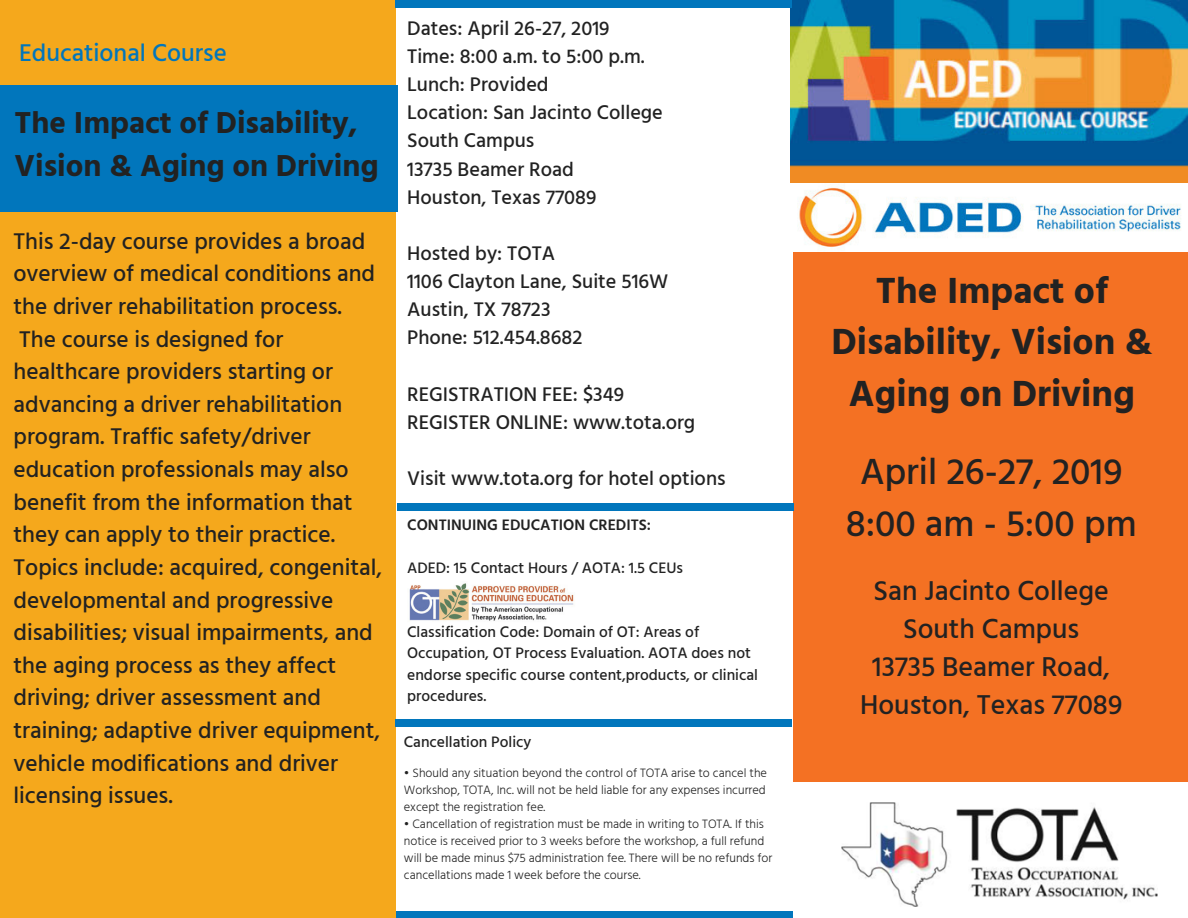
<style>
.page{position:relative;width:1188px;height:918px;background:#fff}
.page>*{position:absolute;margin:0;border:0;box-sizing:border-box;transform-origin:0 0}
.t1{font:700 37.35px/51.8px "Hind Guntur";color:#222;text-align:center}
.t2{font:500 37.35px/51.8px "Hind Guntur";color:#222;text-align:center}
.t3{font:700 31.2px/42.8px "Hind Guntur";color:#222}
.t4{font:500 28.05px/38.2px "Hind Guntur";color:#222;text-align:center}
.t5{font:500 24.9px "Hind Guntur";color:#0176bc}
.t6{font:500 23.4px/32.7px "Hind Guntur";color:#222}
.t7{font:500 20.25px/28.2px "Hind Guntur";color:#222}
.t8{font:500 15.6px/21.3px "Hind Guntur";color:#222}
.t9{font:600 15.6px "Hind Guntur";color:#222}
.t10{font:300 12.45px/16.8px "Hind Guntur";color:#222;text-align:justify}
</style>
<div class="page">
<img style="left:791px;top:0;width:397px;height:182px">
<div style="left:793px;top:252px;width:395px;height:530px;background:#f47123"></div>
<img style="left:841px;top:802px;width:317px;height:105px">
<img style="left:799px;top:184px;width:382px;height:63px">
<div style="left:0;top:0;width:396px;height:918px;background:#f5a81c"></div>
<div style="left:0;top:86px;width:397px;height:126px;background:#0176bc"></div>
<div style="left:397px;top:503px;width:46px;height:8px;background:#0176bc"></div>
<div style="left:748px;top:503px;width:46px;height:8px;background:#0176bc"></div>
<div style="left:442px;top:503px;width:307px;height:8px;background:#0176bc"></div>
<img style="left:409px;top:583px;width:165px;height:38px">
<div style="left:395px;top:719px;width:46px;height:8px;background:#0176bc"></div>
<div style="left:746px;top:719px;width:46px;height:8px;background:#0176bc"></div>
<div style="left:440px;top:719px;width:307px;height:8px;background:#0176bc"></div>
<div style="left:395px;top:0;width:46px;height:8px;background:#0176bc"></div>
<div style="left:746px;top:0;width:46px;height:8px;background:#0176bc"></div>
<div style="left:440px;top:0;width:307px;height:8px;background:#0176bc"></div>
<div style="left:396px;top:911px;width:46px;height:7px;background:#0176bc"></div>
<div style="left:747px;top:911px;width:46px;height:7px;background:#0176bc"></div>
<div style="left:441px;top:911px;width:307px;height:7px;background:#0176bc"></div>
<p class="t5" style="left:19px;top:38px;width:209px">Educational Course</p>
<h2 class="t3" style="left:15px;top:101px;width:366px">The Impact of Disability,<br>Vision &amp; Aging on Driving</h2>
<p class="t6" style="left:14px;top:224px;width:370px">This 2-day course provides a broad overview of medical conditions and the driver rehabilitation process.<br>The course is designed for healthcare providers starting or advancing a driver rehabilitation program. Traffic safety/driver education professionals may also benefit from the information that they can apply to their practice.<br>Topics include: acquired, congenital, developmental and progressive disabilities; visual impairments, and the aging process as they affect driving; driver assessment and training; adaptive driver equipment, vehicle modifications and driver licensing issues.</p>
<p class="t7" style="left:407px;top:14px;width:257px">Dates: April 26-27, 2019<br>Time: 8:00 a.m. to 5:00 p.m.<br>Lunch: Provided<br>Location: San Jacinto College<br>South Campus<br>13735 Beamer Road<br>Houston, Texas 77089</p>
<p class="t7" style="left:407px;top:239px;width:263px">Hosted by: TOTA<br>1106 Clayton Lane, Suite 516W<br>Austin, TX 78723<br>Phone: 512.454.8682</p>
<p class="t7" style="left:407px;top:379px;width:290px">REGISTRATION FEE: $349<br>REGISTER ONLINE: www.tota.org</p>
<p class="t7" style="left:407px;top:464px;width:320px">Visit www.tota.org for hotel options</p>
<p class="t9" style="left:407px;top:515px;width:245px">CONTINUING EDUCATION CREDITS:</p>
<p class="t8" style="left:407px;top:557px;width:277px">ADED: 15 Contact Hours / AOTA: 1.5 CEUs</p>
<p class="t8" style="left:407px;top:621px;width:352px">Classification Code: Domain of OT: Areas of Occupation, OT Process Evaluation. AOTA does not endorse specific course content,products, or clinical procedures.</p>
<p class="t8" style="left:404px;top:731px;width:129px">Cancellation Policy</p>
<p class="t10" style="left:404px;top:765px;width:365px">• Should any situation beyond the control of TOTA arise to cancel the Workshop, TOTA, Inc. will not be held liable for any expenses incurred except the registration fee.</p>
<p class="t10" style="left:404px;top:815px;width:370px;text-align:left">• Cancellation of registration must be made in writing to TOTA. If this notice is received prior to 3 weeks before the workshop, a full refund will be made minus $75 administration fee. There will be no refunds for cancellations made 1 week before the course.</p>
<h1 class="t1" style="left:831px;top:264px;width:323px">The Impact of<br>Disability, Vision &amp;<br>Aging on Driving</h1>
<h1 class="t2" style="left:846px;top:445px;width:293px">April 26-27, 2019<br>8:00 am - 5:00 pm</h1>
<p class="t4" style="left:860px;top:571px;width:264px">San Jacinto College<br>South Campus<br>13735 Beamer Road,<br>Houston, Texas 77089</p>
</div>
